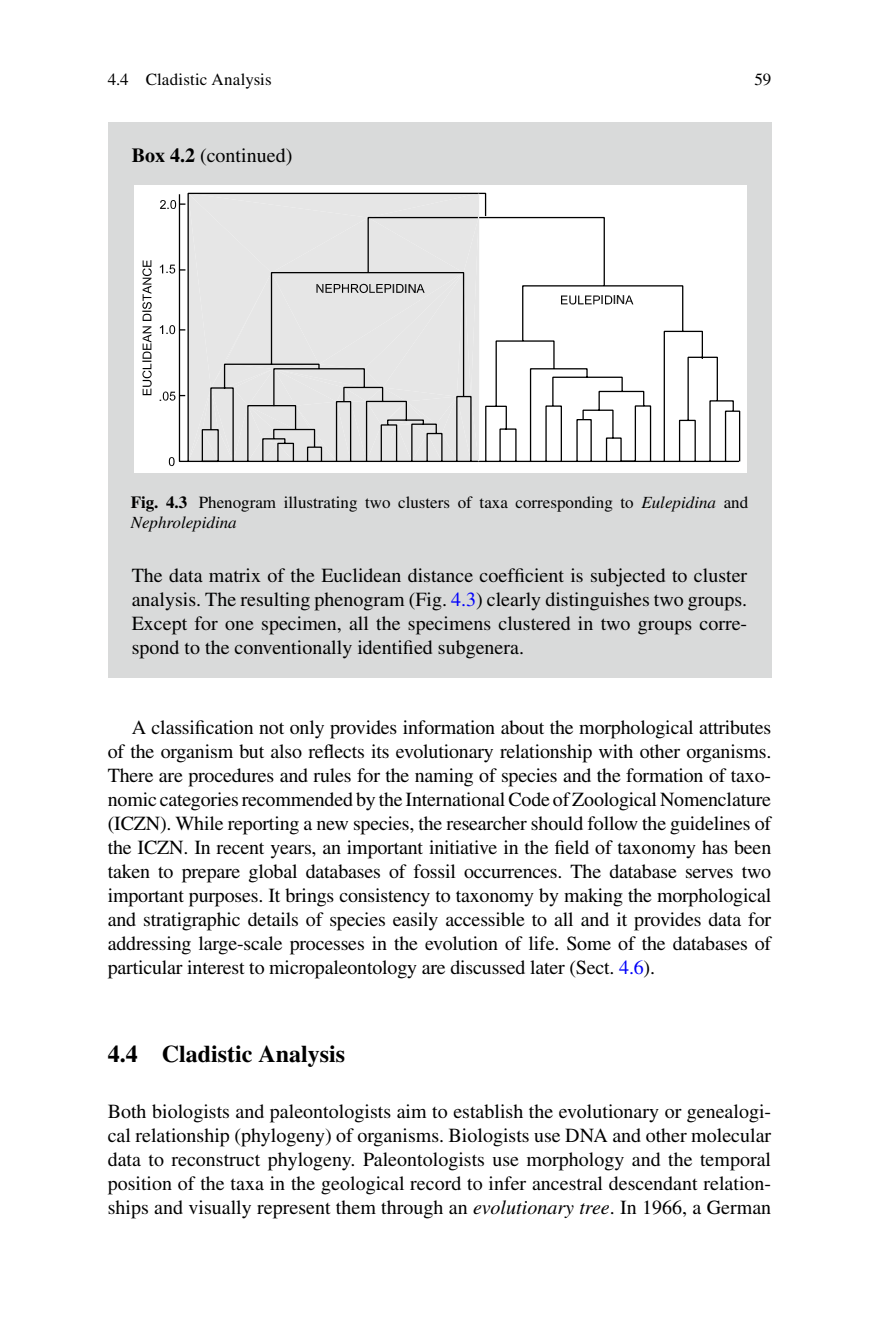
<style>
.page{position:relative;width:879px;height:1333px;background:#fff}
.page>*{position:absolute;margin:0;border:0;box-sizing:border-box;transform-origin:0 0}
.t1{font:700 24px "Tkrysm Times";color:#000}
.t2{font:20px/24px "Ygmrjv Times";color:#000;text-align:justify}
.t3{font:17px "Ygmrjv Times";color:#000}
.t4{font:italic 17px "Cgbxhc Times";color:#000}
.t5{font:12.4px "Nrwwmx Helvetica";color:#000}
.s1{font-family:"Tkrysm Times";font-weight:700}
.s2{font-family:"Cgbxhc Times";font-style:italic}
.s3{color:#0000fa}
</style>
<div class="page">
<div style="left:108px;top:122px;width:663px;height:556px;background:#d9dada"></div>
<div style="left:134px;top:185px;width:612px;height:287px;background:#fff"></div>
<svg style="left:188px;top:192px;width:553px;height:271px"></svg>
<svg style="left:142px;top:260px;width:10px;height:135px"></svg>
<svg style="left:561px;top:295px;width:51px;height:9px"></svg>
<svg style="left:625px;top:295px;width:8px;height:9px"></svg>
<hr style="left:478px;top:194px;width:1px;height:267px;background:#e6e6e6">
<svg style="left:160px;top:193px;width:318px;height:273px;background:#dbdbdb"></svg>
<p class="t3" style="left:108px;top:70px;width:165px">4.4 Cladistic Analysis</p>
<p class="t2" style="left:132px;top:143px;width:162px"><span class="s1">Box 4.2</span> (continued)</p>
<p class="t5" style="left:166px;top:197px;width:5px">.</p>
<p class="t5" style="left:140px;top:313px;width:5px;rotate:-90deg">I</p>
<p class="t5" style="left:140px;top:363px;width:5px;rotate:-90deg">I</p>
<p class="t5" style="left:165px;top:262px;width:5px">.</p>
<p class="t5" style="left:165px;top:322px;width:5px">.</p>
<p class="t5" style="left:159px;top:389px;width:5px">.</p>
<p class="t5" style="left:392px;top:281px;width:26px">I IN</p>
<p class="t5" style="left:600px;top:293px;width:26px">I IN</p>
<p class="t3" style="left:754px;top:70px;width:18px">59</p>
<p class="t3" style="left:131px;top:493px;width:619px"><span class="s1">Fig. 4.3</span> Phenogram illustrating two clusters of taxa corresponding to <span class="s2">Eulepidina</span> and</p>
<p class="t4" style="left:131px;top:513px;width:107px">Nephrolepidina</p>
<p class="t2" style="left:132px;top:563px;width:617px">The data matrix of the Euclidean distance coefficient is subjected to cluster analysis. The resulting phenogram (Fig. <span class="s3">4.3</span>) clearly distinguishes two groups.<br>Except for one specimen, all the specimens clustered in two groups corre&shy;spond to the conventionally identified subgenera.</p>
<p class="t2" style="left:108px;top:715px;width:665px;text-indent:24px">A classification not only provides information about the morphological attributes of the organism but also reflects its evolutionary relationship with other organisms.<br>There are procedures and rules for the naming of species and the formation of taxo&shy;nomic categories recommended by the International Code of Zoological Nomenclature (ICZN). While reporting a new species, the researcher should follow the guidelines of the ICZN. In recent years, an important initiative in the field of taxonomy has been taken to prepare global databases of fossil occurrences. The database serves two important purposes. It brings consistency to taxonomy by making the morphological and stratigraphic details of species easily accessible to all and it provides data for addressing large-scale processes in the evolution of life. Some of the databases of particular interest to micropaleontology are discussed later (Sect. <span class="s3">4.6</span>).</p>
<p class="t1" style="left:108px;top:1039px;width:239px">4.4 Cladistic Analysis</p>
<p class="t2" style="left:108px;top:1099px;width:665px">Both biologists and paleontologists aim to establish the evolutionary or genealogi&shy;cal relationship (phylogeny) of organisms. Biologists use DNA and other molecular data to reconstruct phylogeny. Paleontologists use morphology and the temporal position of the taxa in the geological record to infer ancestral descendant relation&shy;ships and visually represent them through an <span class="s2">evolutionary tree</span>. In 1966, a German</p>
</div>
